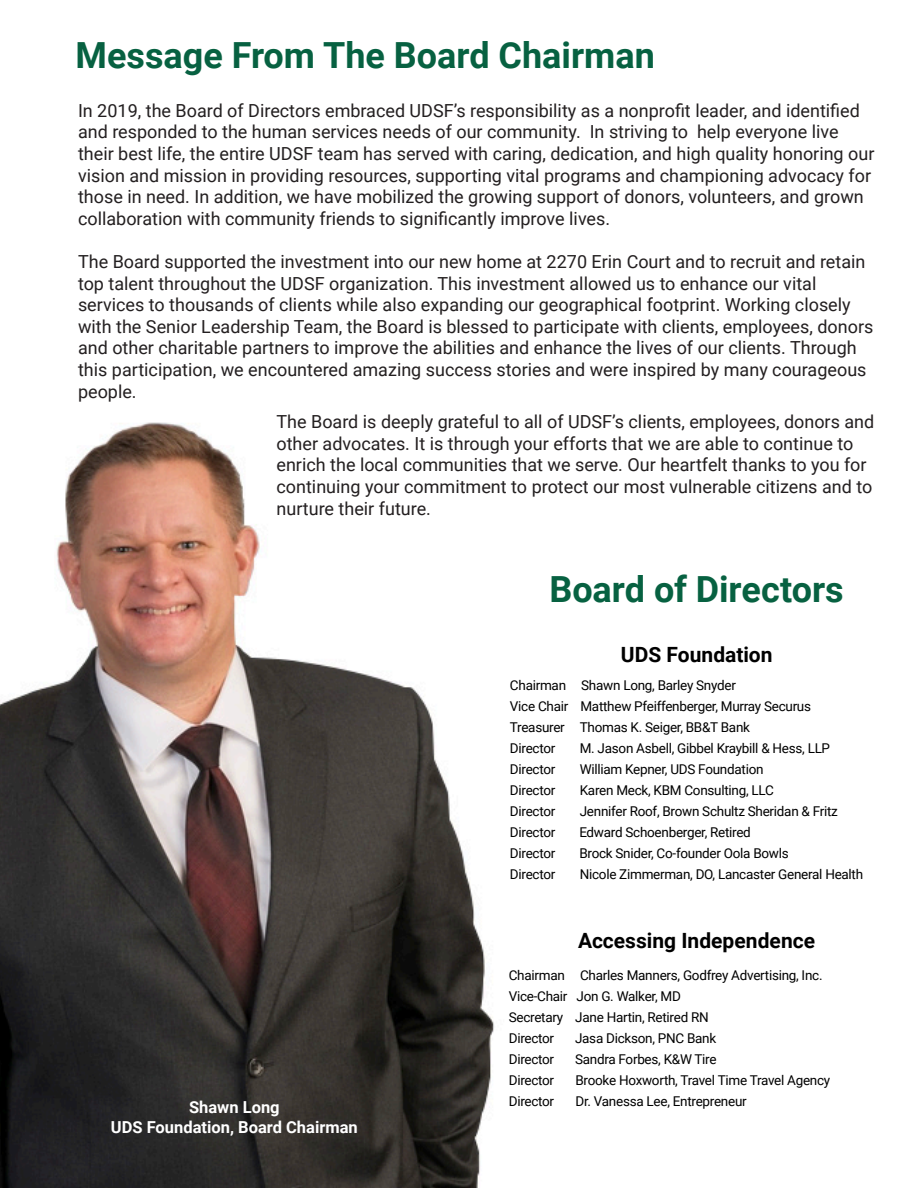
<style>
.page{position:relative;width:918px;height:1188px;background:#fff}
.page>*{position:absolute;margin:0;border:0;box-sizing:border-box;transform-origin:0 0}
.t1{font:700 36px "Roboto";color:#076141}
.t2{font:700 21px "Roboto";color:#000}
.t3{font:18px/21.6px "Roboto";color:#231f20}
.t4{font:700 16.5px "Roboto";color:#fff}
.t5{font:13.5px "Roboto";letter-spacing:-.02em;color:#000}
</style>
<div class="page">
<img style="left:0;top:422px;width:494px;height:766px">
<p class="t1" style="left:76px;top:29px;width:581px">Message From The Board Chairman</p>
<p class="t3" style="left:78px;top:99px;width:798px">In 2019, the Board of Directors embraced UDSF’s responsibility as a nonprofit leader, and identified and responded to the human services needs of our community. In striving to help everyone live their best life, the entire UDSF team has served with caring, dedication, and high quality honoring our vision and mission in providing resources, supporting vital programs and championing advocacy for those in need. In addition, we have mobilized the growing support of donors, volunteers, and grown collaboration with community friends to significantly improve lives.</p>
<p class="t3" style="left:78px;top:250px;width:797px">The Board supported the investment into our new home at 2270 Erin Court and to recruit and retain top talent throughout the UDSF organization. This investment allowed us to enhance our vital services to thousands of clients while also expanding our geographical footprint. Working closely with the Senior Leadership Team, the Board is blessed to participate with clients, employees, donors and other charitable partners to improve the abilities and enhance the lives of our clients. Through this participation, we encountered amazing success stories and were inspired by many courageous people.</p>
<p class="t3" style="left:276px;top:410px;width:599px">The Board is deeply grateful to all of UDSF’s clients, employees, donors and other advocates. It is through your efforts that we are able to continue to enrich the local communities that we serve. Our heartfelt thanks to you for continuing your commitment to protect our most vulnerable citizens and to nurture their future.</p>
<p class="t1" style="left:550px;top:564px;width:296px">Board of Directors</p>
<p class="t2" style="left:621px;top:640px;width:153px">UDS Foundation</p>
<p class="t5" style="left:510px;top:676px;width:227px">Chairman Shawn Long, Barley Snyder</p>
<p class="t5" style="left:510px;top:697px;width:303px">Vice Chair Matthew Pfeiffenberger, Murray Securus</p>
<p class="t5" style="left:510px;top:718px;width:242px">Treasurer Thomas K. Seiger, BB&amp;T Bank</p>
<p class="t5" style="left:510px;top:739px;width:47px">Director</p>
<p class="t5" style="left:580px;top:739px;width:252px">M. Jason Asbell, Gibbel Kraybill &amp; Hess, LLP</p>
<p class="t5" style="left:510px;top:760px;width:47px">Director</p>
<p class="t5" style="left:580px;top:760px;width:185px">William Kepner, UDS Foundation</p>
<p class="t5" style="left:510px;top:781px;width:47px">Director</p>
<p class="t5" style="left:580px;top:781px;width:196px">Karen Meck, KBM Consulting, LLC</p>
<p class="t5" style="left:510px;top:802px;width:47px">Director</p>
<p class="t5" style="left:580px;top:802px;width:260px">Jennifer Roof, Brown Schultz Sheridan &amp; Fritz</p>
<p class="t5" style="left:510px;top:823px;width:47px">Director</p>
<p class="t5" style="left:579px;top:823px;width:173px">Edward Schoenberger, Retired</p>
<p class="t5" style="left:510px;top:844px;width:47px">Director</p>
<p class="t5" style="left:579px;top:844px;width:211px">Brock Snider, Co-founder Oola Bowls</p>
<p class="t5" style="left:510px;top:865px;width:47px">Director</p>
<p class="t5" style="left:580px;top:865px;width:285px">Nicole Zimmerman, DO, Lancaster General Health</p>
<p class="t4" style="left:189px;top:1095px;width:92px">Shawn Long</p>
<p class="t4" style="left:111px;top:1115px;width:248px">UDS Foundation, Board Chairman</p>
<p class="t2" style="left:578px;top:925px;width:239px">Accessing Independence</p>
<p class="t5" style="left:509px;top:966px;width:315px">Chairman Charles Manners, Godfrey Advertising, Inc.</p>
<p class="t5" style="left:509px;top:987px;width:174px">Vice-Chair Jon G. Walker, MD</p>
<p class="t5" style="left:509px;top:1008px;width:202px">Secretary Jane Hartin, Retired RN</p>
<p class="t5" style="left:509px;top:1029px;width:47px">Director</p>
<p class="t5" style="left:575px;top:1029px;width:143px">Jasa Dickson, PNC Bank</p>
<p class="t5" style="left:509px;top:1050px;width:47px">Director</p>
<p class="t5" style="left:575px;top:1050px;width:143px">Sandra Forbes, K&amp;W Tire</p>
<p class="t5" style="left:509px;top:1071px;width:47px">Director</p>
<p class="t5" style="left:575px;top:1071px;width:256px">Brooke Hoxworth, Travel Time Travel Agency</p>
<p class="t5" style="left:509px;top:1092px;width:47px">Director</p>
<p class="t5" style="left:575px;top:1092px;width:173px">Dr. Vanessa Lee, Entrepreneur</p>
</div>
